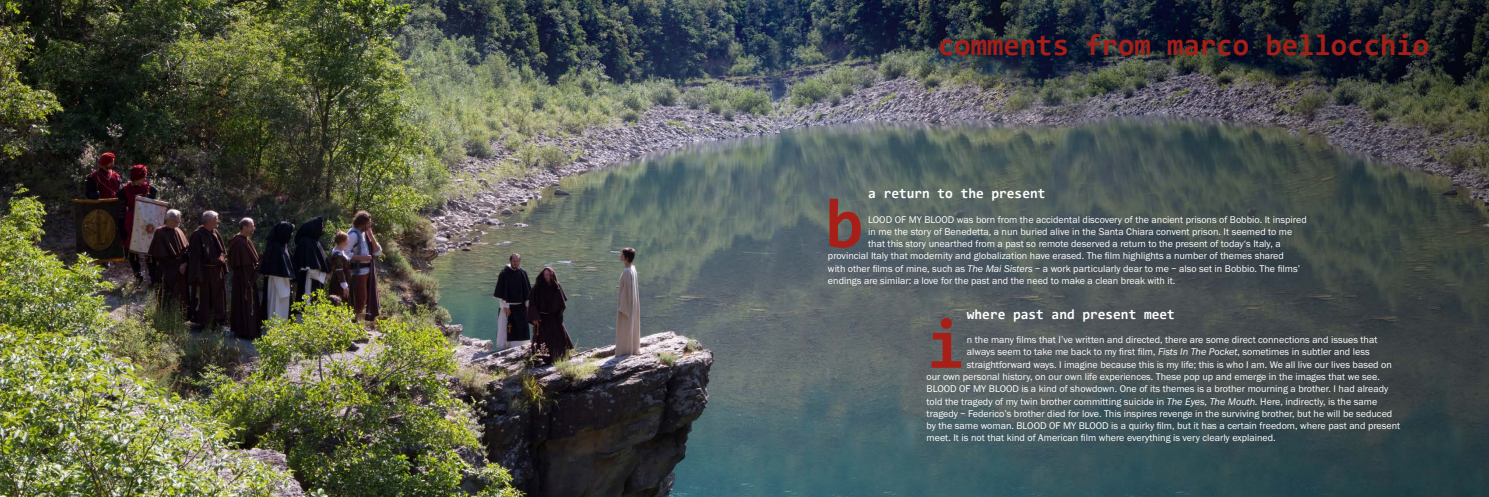
<style>
.page{position:relative;width:1489px;height:497px;background:#fff}
.page>*{position:absolute;margin:0;border:0;box-sizing:border-box;transform-origin:0 0}
.t1{font:700 70px "Consolas";color:#a71f17}
.t2{font:700 29.75px "Consolas";color:#a71f17}
.t3{font:700 14px "Consolas";color:#fff}
.t4{font:10.06px "Franklin Gothic EF";color:#fff}
.s1{font-style:italic}
</style>
<div class="page">
<img style="left:0;top:0;width:1488px;height:496px">
<h2 class="t2" style="left:938px;top:27px;width:492px">comments from marco bellocchio</h2>
<h3 class="t3" style="left:868px;top:184px;width:179px">a return to the present</h3>
<h1 class="t1" style="left:824px;top:180px;width:40px">b</h1>
<p class="t4" style="left:868px;top:213px;width:440px">LOOD OF MY BLOOD was born from the accidental discovery of the ancient prisons of Bobbio. It inspired</p>
<p class="t4" style="left:868px;top:226px;width:425px">in me the story of Benedetta, a nun buried alive in the Santa Chiara convent prison. It seemed to me</p>
<p class="t4" style="left:868px;top:238px;width:414px">that this story unearthed from a past so remote deserved a return to the present of today‘s Italy, a</p>
<p class="t4" style="left:828px;top:250px;width:457px">provincial Italy that modernity and globalization have erased. The film highlights a number of themes shared</p>
<p class="t4" style="left:828px;top:262px;width:473px">with other films of mine, such as <span class="s1">The Mai Sisters</span> – a work particularly dear to me – also set in Bobbio. The films’</p>
<p class="t4" style="left:828px;top:275px;width:349px">endings are similar: a love for the past and the need to make a clean break with it.</p>
<h3 class="t3" style="left:966px;top:305px;width:209px">where past and present meet</h3>
<h1 class="t1" style="left:926px;top:300px;width:40px">i</h1>
<p class="t4" style="left:966px;top:334px;width:412px">n the many films that I’ve written and directed, there are some direct connections and issues that</p>
<p class="t4" style="left:966px;top:346px;width:404px">always seem to take me back to my first film, <span class="s1">Fists In The Pocket</span>, sometimes in subtler and less</p>
<p class="t4" style="left:966px;top:358px;width:426px">straightforward ways. I imagine because this is my life; this is who I am. We all live our lives based on</p>
<p class="t4" style="left:926px;top:370px;width:454px">our own personal history, on our own life experiences. These pop up and emerge in the images that we see.</p>
<p class="t4" style="left:926px;top:383px;width:463px">BLOOD OF MY BLOOD is a kind of showdown. One of its themes is a brother mourning a brother. I had already</p>
<p class="t4" style="left:926px;top:395px;width:452px">told the tragedy of my twin brother committing suicide in <span class="s1">The Eyes, The Mouth.</span> Here, indirectly, is the same</p>
<p class="t4" style="left:926px;top:407px;width:467px">tragedy – Federico’s brother died for love. This inspires revenge in the surviving brother, but he will be seduced</p>
<p class="t4" style="left:926px;top:419px;width:475px">by the same woman. BLOOD OF MY BLOOD is a quirky film, but it has a certain freedom, where past and present</p>
<p class="t4" style="left:926px;top:432px;width:350px">meet. It is not that kind of American film where everything is very clearly explained.</p>
</div>
